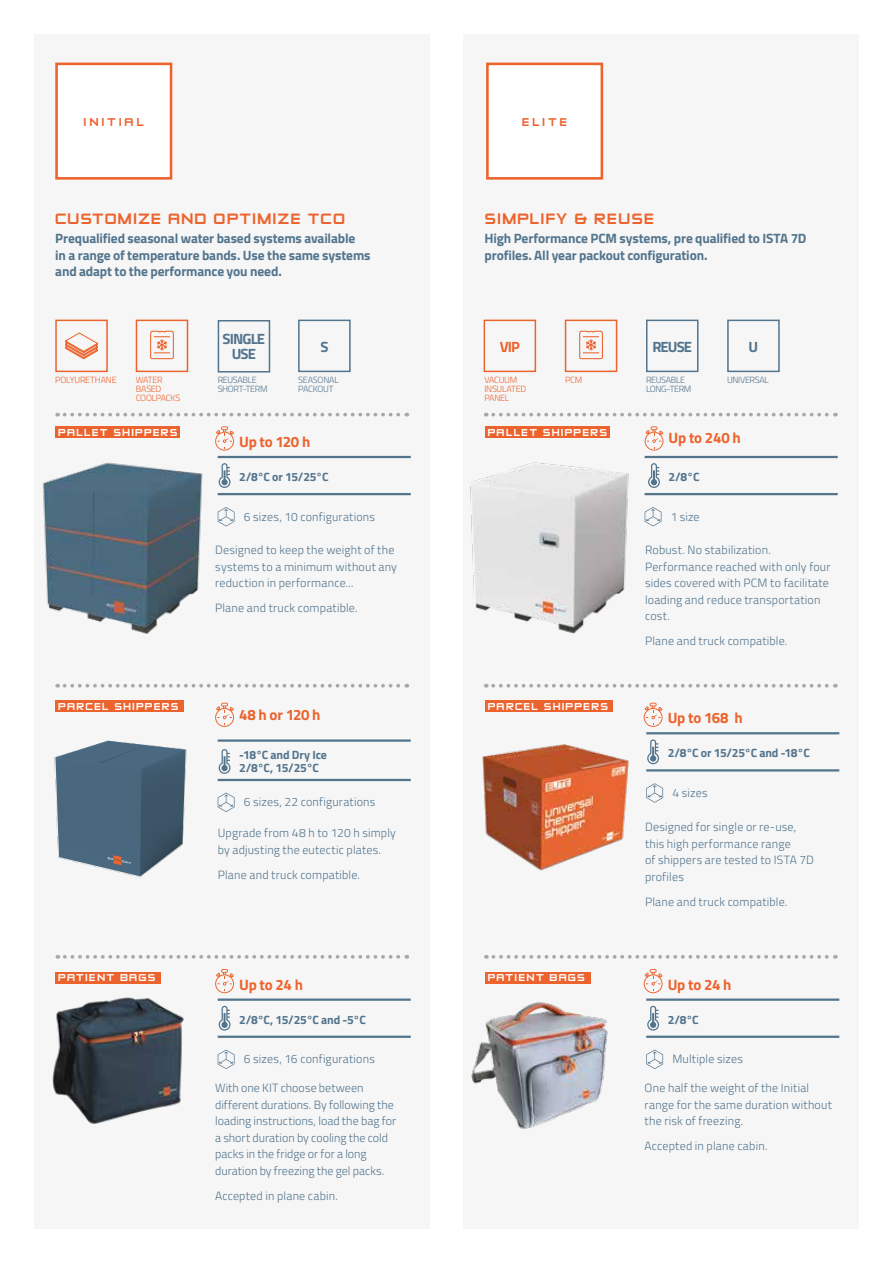
<style>
.page{position:relative;width:893px;height:1263px;background:#fff}
.page>*{position:absolute;margin:0;border:0;box-sizing:border-box;transform-origin:0 0}
.t1{font:18px "Zero Twos";letter-spacing:.05em;color:#ec632d}
.t2{font:700 15px "Titillium Web";letter-spacing:-.02em;color:#ec632d}
.t3{font:700 14.85px/14.9px "Titillium Web";letter-spacing:-.06em;color:#52748d;text-align:center}
.t4{font:700 14.85px "Titillium Web";color:#ec632d}
.t5{font:700 13.5px/16.5px "Titillium Web";letter-spacing:-.01em;color:#52748d}
.t6{font:13.5px "Zero Twos";letter-spacing:.2em;color:#ec632d}
.t7{font:300 12px/16.5px "Titillium Web";letter-spacing:.015em;color:#52748d}
.t8{font:700 12px/13.5px "Titillium Web";letter-spacing:-.01em;color:#52748d}
.t9{font:12px "Zero Twos";letter-spacing:.095em;color:#fff}
.t10{font:300 9px/9px "Titillium Web";letter-spacing:-.035em;color:#52748d}
.t11{font:300 9px/9px "Titillium Web";letter-spacing:-.03em;color:#ec632d}
</style>
<div class="page">
<div style="left:34px;top:34px;width:395px;height:1195px;background:#f6f6f6"></div>
<div style="left:463px;top:34px;width:396px;height:1195px;background:#f6f6f6"></div>
<svg style="left:65px;top:413px;width:342px;height:3px"></svg>
<svg style="left:493px;top:413px;width:343px;height:3px"></svg>
<svg style="left:65px;top:684px;width:342px;height:4px"></svg>
<svg style="left:493px;top:684px;width:343px;height:4px"></svg>
<svg style="left:65px;top:955px;width:342px;height:4px"></svg>
<svg style="left:493px;top:955px;width:343px;height:4px"></svg>
<div style="left:55px;top:63px;width:117px;height:117px;background:#fff;border:3px solid #ec632d"></div>
<div style="left:486px;top:63px;width:117px;height:117px;background:#fff;border:3px solid #ec632d"></div>
<svg style="left:215px;top:703px;width:19px;height:24px"></svg>
<svg style="left:215px;top:969px;width:19px;height:24px"></svg>
<svg style="left:644px;top:703px;width:19px;height:24px"></svg>
<svg style="left:644px;top:969px;width:19px;height:24px"></svg>
<hr style="left:218px;top:739px;width:193px;height:3px;background:#52748d">
<hr style="left:218px;top:998px;width:193px;height:3px;background:#52748d">
<hr style="left:646px;top:732px;width:193px;height:2px;background:#52748d">
<hr style="left:646px;top:998px;width:193px;height:3px;background:#52748d">
<hr style="left:218px;top:779px;width:193px;height:2px;background:#52748d">
<hr style="left:218px;top:1036px;width:193px;height:2px;background:#52748d">
<hr style="left:646px;top:769px;width:193px;height:2px;background:#52748d">
<hr style="left:646px;top:1036px;width:193px;height:2px;background:#52748d">
<svg style="left:218px;top:793px;width:17px;height:19px"></svg>
<svg style="left:218px;top:1049px;width:17px;height:20px"></svg>
<svg style="left:646px;top:783px;width:17px;height:20px"></svg>
<svg style="left:646px;top:1049px;width:17px;height:20px"></svg>
<div style="left:55px;top:320px;width:53px;height:52px;border:2px solid #ec632d"></div>
<svg style="left:65px;top:332px;width:33px;height:28px"></svg>
<div style="left:136px;top:320px;width:52px;height:52px;border:2px solid #ec632d"></div>
<svg style="left:150px;top:330px;width:24px;height:30px"></svg>
<div style="left:484px;top:320px;width:52px;height:52px;border:2px solid #ec632d"></div>
<div style="left:565px;top:320px;width:52px;height:52px;border:2px solid #ec632d"></div>
<svg style="left:579px;top:330px;width:24px;height:30px"></svg>
<img style="left:42px;top:462px;width:161px;height:171px">
<svg style="left:55px;top:741px;width:131px;height:135px;background:#61788a"></svg>
<img style="left:471px;top:1002px;width:137px;height:127px">
<svg style="left:215px;top:426px;width:19px;height:25px"></svg>
<hr style="left:218px;top:456px;width:193px;height:2px;background:#52748d">
<hr style="left:218px;top:493px;width:193px;height:2px;background:#52748d">
<svg style="left:218px;top:507px;width:17px;height:19px"></svg>
<svg style="left:219px;top:463px;width:11px;height:25px"></svg>
<svg style="left:219px;top:749px;width:11px;height:25px"></svg>
<svg style="left:219px;top:1006px;width:11px;height:24px"></svg>
<svg style="left:647px;top:739px;width:12px;height:25px"></svg>
<svg style="left:647px;top:1006px;width:12px;height:24px"></svg>
<div style="left:727px;top:320px;width:53px;height:52px;border:2px solid #52748d"></div>
<div style="left:298px;top:320px;width:53px;height:52px;border:2px solid #52748d"></div>
<img style="left:52px;top:997px;width:132px;height:127px">
<div style="left:218px;top:320px;width:52px;height:52px;border:2px solid #52748d"></div>
<div style="left:646px;top:320px;width:52px;height:52px;border:2px solid #52748d"></div>
<div style="left:55px;top:426px;width:125px;height:12px;background:#ec632d"></div>
<div style="left:55px;top:700px;width:129px;height:12px;background:#ec632d"></div>
<div style="left:485px;top:700px;width:127px;height:12px;background:#ec632d"></div>
<div style="left:55px;top:972px;width:106px;height:11px;background:#ec632d"></div>
<div style="left:485px;top:972px;width:106px;height:11px;background:#ec632d"></div>
<img style="left:470px;top:462px;width:159px;height:171px">
<svg style="left:645px;top:426px;width:18px;height:25px"></svg>
<hr style="left:645px;top:456px;width:193px;height:2px;background:#52748d">
<hr style="left:645px;top:493px;width:193px;height:2px;background:#52748d">
<svg style="left:645px;top:507px;width:16px;height:19px"></svg>
<svg style="left:648px;top:463px;width:12px;height:25px"></svg>
<div style="left:485px;top:426px;width:125px;height:12px;background:#ec632d"></div>
<img style="left:482px;top:744px;width:146px;height:126px">
<p class="t6" style="left:84px;top:116px;width:62px">INITIAL</p>
<p class="t6" style="left:522px;top:116px;width:47px">ELITE</p>
<h1 class="t1" style="left:55px;top:210px;width:291px">CUSTOMIZE AND OPTIMIZE TCO</h1>
<p class="t5" style="left:55px;top:229px;width:317px">Prequalified seasonal water based systems available<br>in a range of temperature bands. Use the same systems and adapt to the performance you need.</p>
<p class="t3" style="left:223px;top:331px;width:44px">SINGLE<br>USE</p>
<p class="t3" style="left:320px;top:338px;width:10px">S</p>
<h1 class="t1" style="left:485px;top:210px;width:171px">SIMPLIFY &amp; REUSE</h1>
<p class="t5" style="left:485px;top:229px;width:323px">High Performance PCM systems, pre qualified to ISTA 7D profiles. All year packout configuration.</p>
<p class="t4" style="left:500px;top:335px;width:22px">VIP</p>
<p class="t3" style="left:652px;top:338px;width:41px">REUSE</p>
<p class="t3" style="left:749px;top:338px;width:11px">U</p>
<p class="t10" style="left:298px;top:375px;width:42px">SEASONAL<br>PACKOUT</p>
<p class="t11" style="left:55px;top:375px;width:63px">POLYURETHANE</p>
<p class="t11" style="left:136px;top:375px;width:46px">WATER<br>BASED<br>COOLPACKS</p>
<p class="t11" style="left:484px;top:375px;width:43px">VACUUM<br>INSULATED<br>PANEL</p>
<p class="t11" style="left:565px;top:375px;width:19px">PCM</p>
<p class="t10" style="left:218px;top:375px;width:51px">REUSABLE<br>SHORT-TERM</p>
<p class="t10" style="left:646px;top:375px;width:47px">REUSABLE<br>LONG-TERM</p>
<p class="t10" style="left:727px;top:375px;width:43px">UNIVERSAL</p>
<p class="t9" style="left:58px;top:427px;width:121px">PALLET SHIPPERS</p>
<p class="t2" style="left:239px;top:430px;width:73px">Up to 120 h</p>
<p class="t8" style="left:239px;top:470px;width:91px">2/8°C or 15/25°C</p>
<p class="t7" style="left:244px;top:507px;width:133px">6 sizes, 10 configurations</p>
<p class="t9" style="left:488px;top:427px;width:121px">PALLET SHIPPERS</p>
<p class="t2" style="left:669px;top:427px;width:74px">Up to 240 h</p>
<p class="t8" style="left:669px;top:470px;width:32px">2/8°C</p>
<p class="t7" style="left:671px;top:507px;width:30px">1 size</p>
<p class="t7" style="left:215px;top:541px;width:183px">Designed to keep the weight of the systems to a minimum without any reduction in performance...</p>
<p class="t7" style="left:215px;top:599px;width:144px">Plane and truck compatible.</p>
<p class="t7" style="left:645px;top:541px;width:187px">Robust. No stabilization.<br>Performance reached with only four sides covered with PCM to facilitate loading and reduce transportation cost.</p>
<p class="t7" style="left:645px;top:632px;width:144px">Plane and truck compatible.</p>
<p class="t9" style="left:58px;top:700px;width:122px">PARCEL SHIPPERS</p>
<p class="t9" style="left:488px;top:700px;width:122px">PARCEL SHIPPERS</p>
<p class="t2" style="left:239px;top:703px;width:83px">48 h or 120 h</p>
<p class="t2" style="left:668px;top:707px;width:76px">Up to 168 h</p>
<p class="t8" style="left:239px;top:747px;width:89px">-18°C and Dry Ice<br>2/8°C, 15/25°C</p>
<p class="t8" style="left:668px;top:746px;width:144px">2/8°C or 15/25°C and -18°C</p>
<p class="t7" style="left:244px;top:793px;width:133px">6 sizes, 22 configurations</p>
<p class="t7" style="left:672px;top:784px;width:37px">4 sizes</p>
<p class="t7" style="left:218px;top:824px;width:180px">Upgrade from 48 h to 120 h simply by adjusting the eutectic plates.</p>
<p class="t7" style="left:218px;top:866px;width:144px">Plane and truck compatible.</p>
<p class="t7" style="left:645px;top:818px;width:170px">Designed for single or re-use, this high performance range<br>of shippers are tested to ISTA 7D profiles</p>
<p class="t7" style="left:645px;top:892px;width:144px">Plane and truck compatible.</p>
<p class="t9" style="left:58px;top:972px;width:99px">PATIENT BAGS</p>
<p class="t9" style="left:488px;top:972px;width:99px">PATIENT BAGS</p>
<p class="t2" style="left:239px;top:973px;width:65px">Up to 24 h</p>
<p class="t2" style="left:668px;top:973px;width:65px">Up to 24 h</p>
<p class="t8" style="left:239px;top:1012px;width:128px">2/8°C, 15/25°C and -5°C</p>
<p class="t8" style="left:668px;top:1012px;width:32px">2/8°C</p>
<p class="t7" style="left:244px;top:1050px;width:133px">6 sizes, 16 configurations</p>
<p class="t7" style="left:672px;top:1050px;width:72px">Multiple sizes</p>
<p class="t7" style="left:215px;top:1079px;width:183px">With one KIT choose between different durations. By following the loading instructions, load the bag for a short duration by cooling the cold packs in the fridge or for a long duration by freezing the gel packs.</p>
<p class="t7" style="left:215px;top:1187px;width:124px">Accepted in plane cabin.</p>
<p class="t7" style="left:645px;top:1079px;width:189px">One half the weight of the Initial range for the same duration without the risk of freezing.</p>
<p class="t7" style="left:645px;top:1137px;width:124px">Accepted in plane cabin.</p>
</div>
